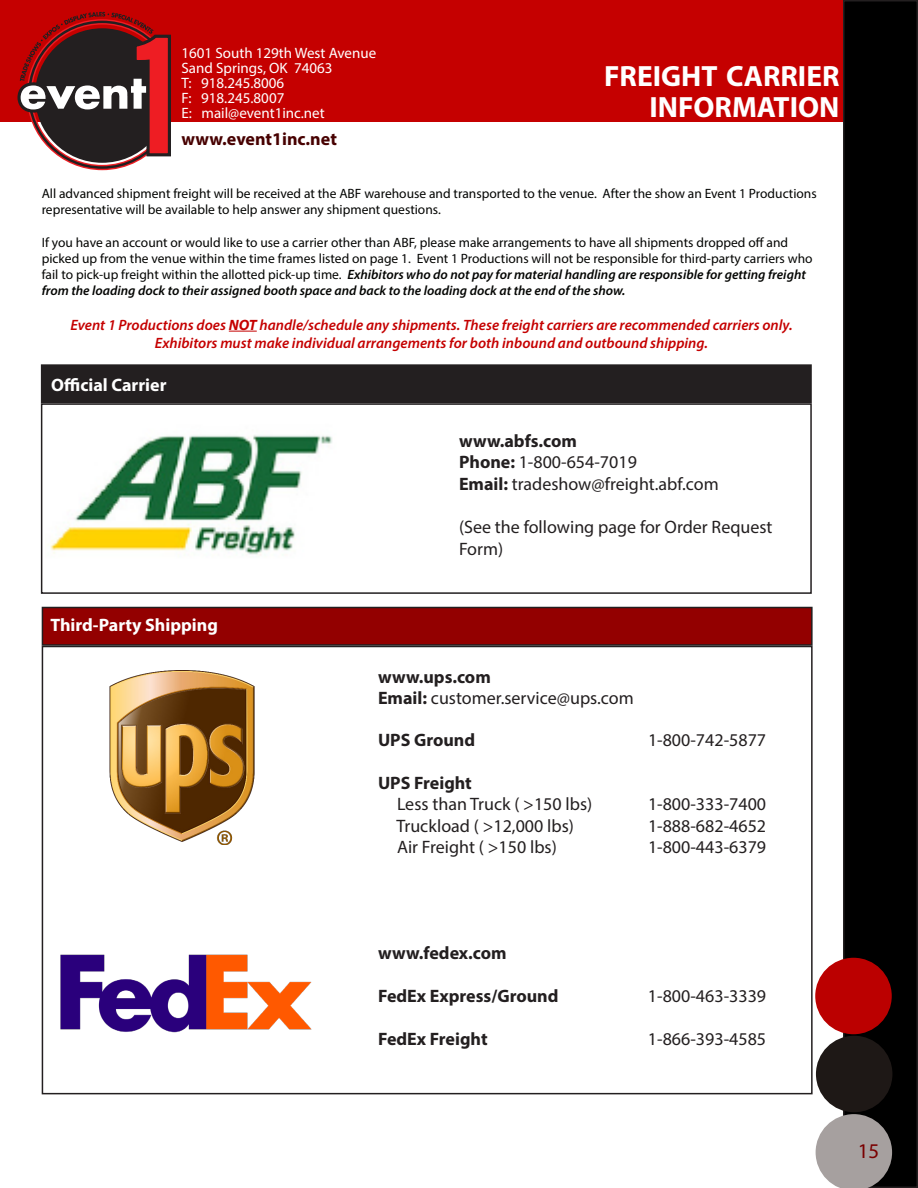
<style>
.page{position:relative;width:918px;height:1188px;background:#fff}
.page>*{position:absolute;margin:0;border:0;box-sizing:border-box;transform-origin:0 0}
.t1{font:700 29.4px "Myriad Pro";color:#fff}
.t2{font:21px "Myriad Pro";color:#7a0000}
.t3{font:18px/21.6px "Myriad Pro";color:#231f20}
.t4{font:700 18px "Myriad Pro";color:#231f20}
.t5{font:700 18px "Myriad Pro";color:#fff}
.t6{font:700 18px "Myriad Pro";color:#470000}
.t7{font:italic 600 15px "Myriad Pro";color:#c50000}
.t8{font:15px "Myriad Pro";color:#fff}
.t9{font:13.5px/16.2px "Myriad Pro";color:#040503}
.s1{font-weight:600;font-style:italic}
.s2{font-weight:700}
</style>
<div class="page">
<div style="left:1px;top:1px;width:882px;height:121px;background:#c50000"></div>
<div style="left:844px;top:1px;width:73px;height:1186px;background:#000"></div>
<div style="left:843px;top:0;width:75px;height:1188px;border:2px solid #231f20"></div>
<div style="left:815px;top:958px;width:77px;height:76px;background:#b00;border-radius:50%"></div>
<div style="left:816px;top:1036px;width:76px;height:76px;background:#1e1816;border-radius:50%"></div>
<svg style="left:816px;top:1114px;width:76px;height:74px"></svg>
<svg style="left:17px;top:12px;width:154px;height:158px"></svg>
<svg style="left:229px;top:331px;width:28px;height:1px"></svg>
<div style="left:42px;top:608px;width:770px;height:37px;background:#930000"></div>
<div style="left:42px;top:607px;width:771px;height:39px;border:2px solid #231f20"></div>
<div style="left:42px;top:365px;width:769px;height:38px;background:#231f20"></div>
<div style="left:41px;top:364px;width:771px;height:39px;border:2px solid #231f20"></div>
<div style="left:41px;top:403px;width:771px;height:191px;border:2px solid #231f20"></div>
<div style="left:42px;top:646px;width:771px;height:448px;border:2px solid #231f20"></div>
<img style="left:50px;top:435px;width:282px;height:120px">
<img style="left:60px;top:954px;width:252px;height:79px">
<img style="left:109px;top:671px;width:146px;height:174px">
<p class="t8" style="left:181px;top:43px;width:196px">1601 South 129th West Avenue</p>
<p class="t8" style="left:181px;top:58px;width:153px">Sand Springs, OK 74063</p>
<p class="t8" style="left:181px;top:73px;width:104px">T: 918.245.8006</p>
<p class="t8" style="left:181px;top:88px;width:104px">F: 918.245.8007</p>
<p class="t8" style="left:181px;top:103px;width:145px">E: mail@event1inc.net</p>
<p class="t6" style="left:181px;top:127px;width:157px">www.event1inc.net</p>
<p class="t1" style="left:604px;top:56px;width:237px">FREIGHT CARRIER</p>
<p class="t1" style="left:649px;top:88px;width:192px">INFORMATION</p>
<p class="t9" style="left:42px;top:185px;width:777px">All advanced shipment freight will be received at the ABF warehouse and transported to the venue. After the show an Event 1 Productions representative will be available to help answer any shipment questions.</p>
<p class="t9" style="left:42px;top:234px;width:773px">If you have an account or would like to use a carrier other than ABF, please make arrangements to have all shipments dropped off and picked up from the venue within the time frames listed on page 1. Event 1 Productions will not be responsible for third-party carriers who fail to pick-up freight within the allotted pick-up time. <span class="s1">Exhibitors who do not pay for material handling are responsible for getting freight from the loading dock to their assigned booth space and back to the loading dock at the end of the show.</span></p>
<p class="t7" style="left:70px;top:315px;width:724px">Event 1 Productions does <span class="s2">NOT</span> handle/schedule any shipments. These freight carriers are recommended carriers only.</p>
<p class="t7" style="left:155px;top:333px;width:555px">Exhibitors must make individual arrangements for both inbound and outbound shipping.</p>
<p class="t5" style="left:51px;top:373px;width:117px">Official Carrier</p>
<p class="t5" style="left:50px;top:614px;width:169px">Third-Party Shipping</p>
<p class="t4" style="left:459px;top:429px;width:119px">www.abfs.com</p>
<p class="t3" style="left:459px;top:451px;width:179px"><span class="s2">Phone:</span> 1-800-654-7019</p>
<p class="t3" style="left:459px;top:473px;width:261px"><span class="s2">Email:</span> tradeshow@freight.abf.com</p>
<p class="t3" style="left:459px;top:516px;width:315px">(See the following page for Order Request<br>Form)</p>
<p class="t4" style="left:378px;top:665px;width:114px">www.ups.com</p>
<p class="t3" style="left:378px;top:687px;width:257px"><span class="s2">Email:</span> customer.service@ups.com</p>
<p class="t4" style="left:378px;top:729px;width:99px">UPS Ground</p>
<p class="t3" style="left:648px;top:729px;width:120px">1-800-742-5877</p>
<p class="t4" style="left:378px;top:771px;width:95px">UPS Freight</p>
<p class="t3" style="left:397px;top:793px;width:197px">Less than Truck ( &gt;150 lbs)</p>
<p class="t3" style="left:648px;top:793px;width:120px">1-800-333-7400</p>
<p class="t3" style="left:396px;top:814px;width:179px">Truckload ( &gt;12,000 lbs)</p>
<p class="t3" style="left:648px;top:814px;width:120px">1-888-682-4652</p>
<p class="t3" style="left:397px;top:836px;width:161px">Air Freight ( &gt;150 lbs)</p>
<p class="t3" style="left:648px;top:836px;width:120px">1-800-443-6379</p>
<p class="t4" style="left:378px;top:942px;width:130px">www.fedex.com</p>
<p class="t4" style="left:378px;top:984px;width:182px">FedEx Express/Ground</p>
<p class="t3" style="left:648px;top:985px;width:120px">1-800-463-3339</p>
<p class="t4" style="left:378px;top:1027px;width:111px">FedEx Freight</p>
<p class="t3" style="left:648px;top:1027px;width:120px">1-866-393-4585</p>
<p class="t2" style="left:858px;top:1138px;width:23px">15</p>
</div>
